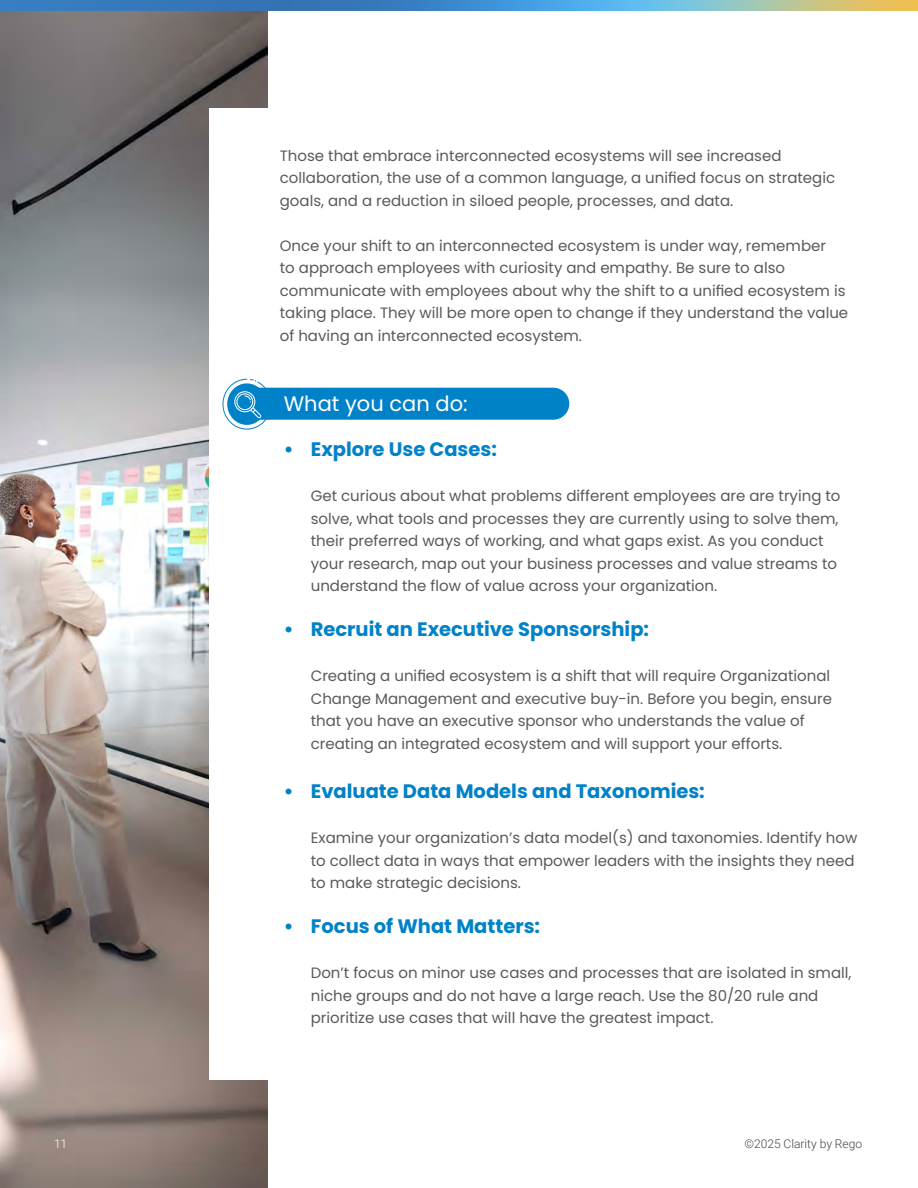
<style>
.page{position:relative;width:918px;height:1188px;background:#fff}
.page>*{position:absolute;margin:0;border:0;box-sizing:border-box;transform-origin:0 0}
.t1{font:21px "Poppins";color:#fff}
.t2{font:700 19.5px "Poppins";color:#0082c9}
.t3{font:15px/22.5px "Poppins";color:#58595b}
.t4{font:300 12px "Roboto";color:#444}
.t5{font:300 12px "Roboto";color:#fff}
</style>
<div class="page">
<img style="left:0;top:0;width:918px;height:11px">
<img style="left:0;top:11px;width:267px;height:1177px">
<div style="left:209px;top:108px;width:540px;height:972px;background:#fff"></div>
<div style="left:238px;top:388px;width:331px;height:32px;background:#0082c9;border-radius:16px"></div>
<svg style="left:223px;top:379px;width:48px;height:51px"></svg>
<p class="t3" style="left:280px;top:144px;width:557px">Those that embrace interconnected ecosystems will see increased collaboration, the use of a common language, a unified focus on strategic goals, and a reduction in siloed people, processes, and data.</p>
<p class="t3" style="left:280px;top:234px;width:570px">Once your shift to an interconnected ecosystem is under way, remember<br>to approach employees with curiosity and empathy. Be sure to also communicate with employees about why the shift to a unified ecosystem is taking place. They will be more open to change if they understand the value of having an interconnected ecosystem.</p>
<h1 class="t1" style="left:284px;top:392px;width:185px">What you can do:</h1>
<h2 class="t2" style="left:284px;top:438px;width:215px">• Explore Use Cases:</h2>
<p class="t3" style="left:311px;top:485px;width:531px">Get curious about what problems different employees are are trying to solve, what tools and processes they are currently using to solve them, their preferred ways of working, and what gaps exist. As you conduct your research, map out your business processes and value streams to understand the flow of value across your organization.</p>
<h2 class="t2" style="left:284px;top:618px;width:367px">• Recruit an Executive Sponsorship:</h2>
<p class="t3" style="left:311px;top:665px;width:523px">Creating a unified ecosystem is a shift that will require Organizational Change Management and executive buy-in. Before you begin, ensure that you have an executive sponsor who understands the value of creating an integrated ecosystem and will support your efforts.</p>
<h2 class="t2" style="left:284px;top:780px;width:423px">• Evaluate Data Models and Taxonomies:</h2>
<p class="t3" style="left:311px;top:827px;width:548px">Examine your organization’s data model(s) and taxonomies. Identify how to collect data in ways that empower leaders with the insights they need to make strategic decisions.</p>
<h2 class="t2" style="left:284px;top:915px;width:258px">• Focus of What Matters:</h2>
<p class="t3" style="left:311px;top:962px;width:542px">Don’t focus on minor use cases and processes that are isolated in small, niche groups and do not have a large reach. Use the 80/20 rule and prioritize use cases that will have the greatest impact.</p>
<p class="t5" style="left:54px;top:1135px;width:15px">11</p>
<p class="t4" style="left:745px;top:1135px;width:119px">©2025 Clarity by Rego</p>
</div>
